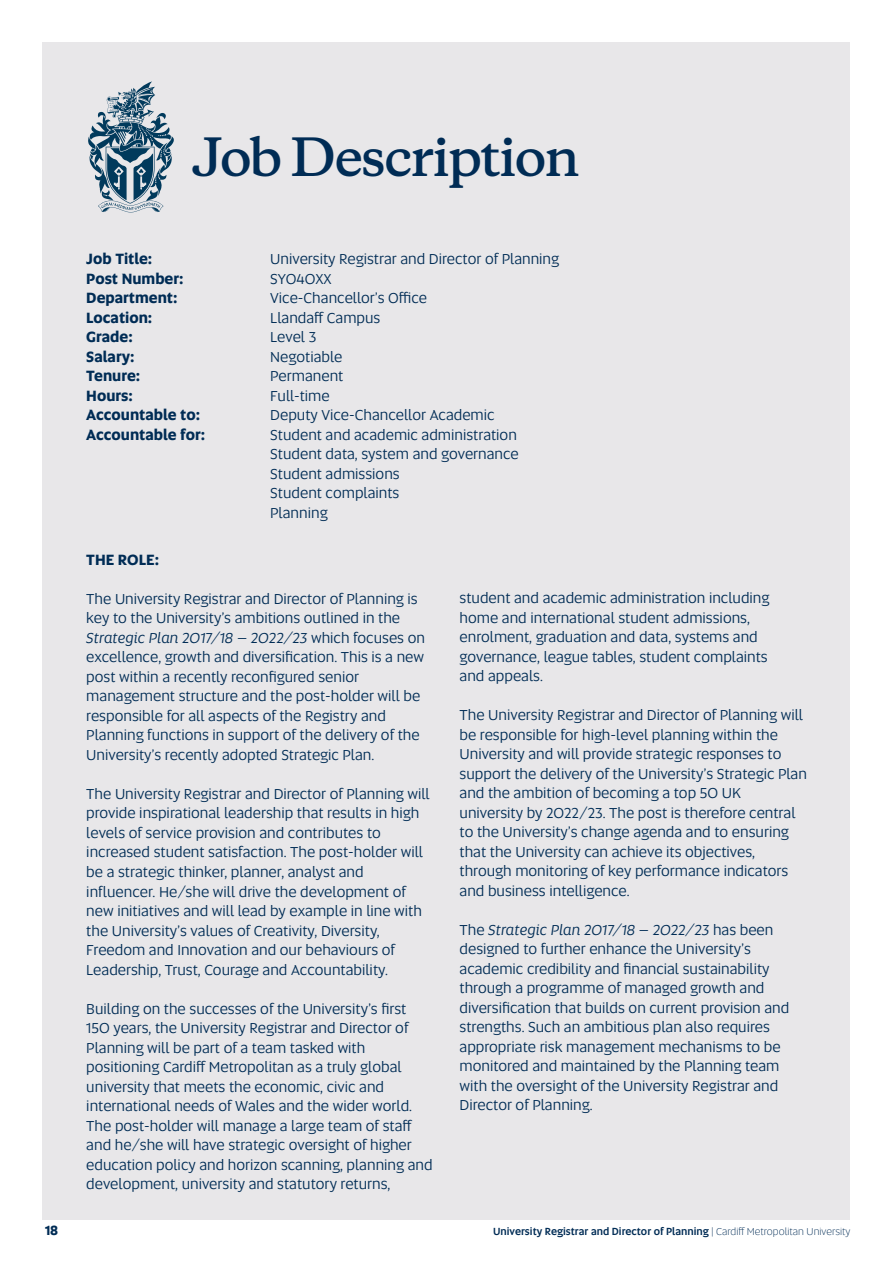
<style>
.page{position:relative;width:893px;height:1263px;background:#fff}
.page>*{position:absolute;margin:0;border:0;box-sizing:border-box;transform-origin:0 0}
.t1{font:600 49.5px "Galaxie Copernicus";letter-spacing:-.04em;color:#002c55}
.t2{font:15px/19.5px "Altis";color:#002c55}
.t3{font:700 15px "Altis";color:#002c55}
.t4{font:700 13.5px "Altis";color:#002c55}
.t5{font:500 10.5px "Altis";color:#002c55}
.s1{font-style:italic}
.s2{font-weight:300}
</style>
<div class="page">
<div style="left:43px;top:43px;width:807px;height:1177px;background:#e8e7e9"></div>
<svg style="left:88px;top:81px;width:86px;height:131px"></svg>
<h1 class="t1" style="left:193px;top:130px;width:389px">Job Description</h1>
<p class="t3" style="left:86px;top:253px;width:67px">Job Title:</p>
<p class="t2" style="left:270px;top:250px;width:290px">University Registrar and Director of Planning</p>
<p class="t3" style="left:86px;top:272px;width:99px">Post Number:</p>
<p class="t2" style="left:270px;top:270px;width:63px">SY040XX</p>
<p class="t3" style="left:86px;top:292px;width:93px">Department:</p>
<p class="t2" style="left:270px;top:289px;width:158px">Vice-Chancellor’s Office</p>
<p class="t3" style="left:86px;top:311px;width:68px">Location:</p>
<p class="t2" style="left:270px;top:309px;width:112px">Llandaff Campus</p>
<p class="t3" style="left:86px;top:331px;width:48px">Grade:</p>
<p class="t2" style="left:270px;top:328px;width:48px">Level 3</p>
<p class="t3" style="left:86px;top:350px;width:50px">Salary:</p>
<p class="t2" style="left:270px;top:348px;width:74px">Negotiable</p>
<p class="t3" style="left:86px;top:370px;width:55px">Tenure:</p>
<p class="t2" style="left:270px;top:367px;width:75px">Permanent</p>
<p class="t3" style="left:86px;top:389px;width:48px">Hours:</p>
<p class="t2" style="left:270px;top:387px;width:61px">Full-time</p>
<p class="t3" style="left:86px;top:409px;width:115px">Accountable to:</p>
<p class="t2" style="left:270px;top:406px;width:226px">Deputy Vice-Chancellor Academic</p>
<p class="t3" style="left:86px;top:428px;width:120px">Accountable for:</p>
<p class="t2" style="left:270px;top:426px;width:250px">Student and academic administration<br>Student data, system and governance<br>Student admissions<br>Student complaints<br>Planning</p>
<p class="t3" style="left:86px;top:554px;width:74px">THE ROLE:</p>
<p class="t2" style="left:86px;top:590px;width:340px">The University Registrar and Director of Planning is key to the University’s ambitions outlined in the <span class="s1">Strategic Plan 2017/18 – 2022/23</span> which focuses on excellence, growth and diversification. This is a new post within a recently reconfigured senior management structure and the post-holder will be responsible for all aspects of the Registry and Planning functions in support of the delivery of the University’s recently adopted Strategic Plan.</p>
<p class="t2" style="left:86px;top:785px;width:345px">The University Registrar and Director of Planning will provide inspirational leadership that results in high levels of service provision and contributes to increased student satisfaction. The post-holder will be a strategic thinker, planner, analyst and influencer. He/she will drive the development of new initiatives and will lead by example in line with the University’s values of Creativity, Diversity, Freedom and Innovation and our behaviours of Leadership, Trust, Courage and Accountability.</p>
<p class="t2" style="left:86px;top:1000px;width:348px">Building on the successes of the University’s first 150 years, the University Registrar and Director of Planning will be part of a team tasked with positioning Cardiff Metropolitan as a truly global university that meets the economic, civic and international needs of Wales and the wider world.<br>The post-holder will manage a large team of staff and he/she will have strategic oversight of higher education policy and horizon scanning, planning and development, university and statutory returns,</p>
<p class="t2" style="left:460px;top:589px;width:311px">student and academic administration including home and international student admissions, enrolment, graduation and data, systems and governance, league tables, student complaints and appeals.</p>
<p class="t2" style="left:460px;top:706px;width:349px">The University Registrar and Director of Planning will be responsible for high-level planning within the University and will provide strategic responses to support the delivery of the University’s Strategic Plan and the ambition of becoming a top 50 UK university by 2022/23. The post is therefore central to the University’s change agenda and to ensuring that the University can achieve its objectives, through monitoring of key performance indicators and business intelligence.</p>
<p class="t2" style="left:460px;top:921px;width:331px">The <span class="s1">Strategic Plan 2017/18 – 2022/23</span> has been designed to further enhance the University’s academic credibility and financial sustainability through a programme of managed growth and diversification that builds on current provision and strengths. Such an ambitious plan also requires appropriate risk management mechanisms to be monitored and maintained by the Planning team with the oversight of the University Registrar and Director of Planning.</p>
<p class="t4" style="left:45px;top:1225px;width:15px">18</p>
<p class="t5" style="left:493px;top:1227px;width:359px">University Registrar and Director of Planning <span class="s2">| Cardiff Metropolitan University</span></p>
</div>
